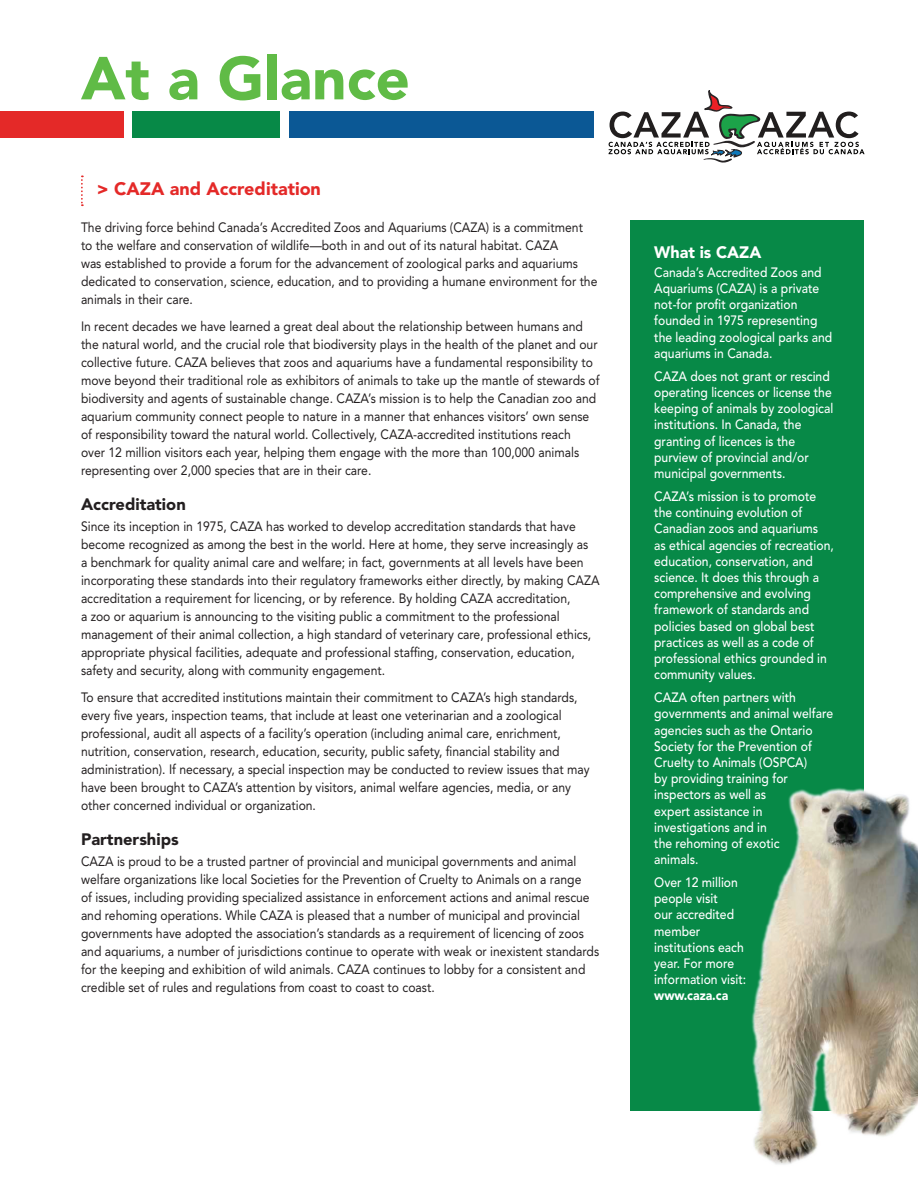
<style>
.page{position:relative;width:918px;height:1188px;background:#fff}
.page>*{position:absolute;margin:0;border:0;box-sizing:border-box;transform-origin:0 0}
.t1{font:900 60px "Avenir LT Std";color:#60bb46}
.t2{font:900 18px "Avenir LT Std";color:#e42928}
.t3{font:900 16.5px "Avenir LT Std";color:#231f20}
.t4{font:900 16.5px "Avenir LT Std";color:#fff}
.t5{font:13.5px/18px "Avenir LT Std";color:#231f20;scale:.9 1}
.t6{font:500 13.5px/16.2px "Avenir LT Std";color:#fff;scale:.9 1}
.t7{font:900 13.5px "Avenir LT Std";color:#fff;scale:.9 1}
</style>
<div class="page">
<div style="left:289px;top:111px;width:305px;height:27px;background:#0b5895"></div>
<div style="left:132px;top:111px;width:148px;height:27px;background:#078947"></div>
<div style="left:0;top:111px;width:123px;height:27px;background:#e42928"></div>
<svg style="left:609px;top:90px;width:256px;height:73px"></svg>
<svg style="left:81px;top:176px;width:2px;height:30px"></svg>
<div style="left:631px;top:220px;width:233px;height:891px;background:#078947"></div>
<img style="left:751px;top:788px;width:167px;height:377px">
<h1 class="t1" style="left:81px;top:42px;width:330px">At a Glance</h1>
<h2 class="t2" style="left:97px;top:178px;width:226px">&gt; CAZA and Accreditation</h2>
<p class="t5" style="left:81px;top:219px;width:575px">The driving force behind Canada’s Accredited Zoos and Aquariums (CAZA) is a commitment to the welfare and conservation of wildlife—both in and out of its natural habitat. CAZA<br>was established to provide a forum for the advancement of zoological parks and aquariums dedicated to conservation, science, education, and to providing a humane environment for the animals in their care.</p>
<p class="t5" style="left:81px;top:318px;width:578px">In recent decades we have learned a great deal about the relationship between humans and the natural world, and the crucial role that biodiversity plays in the health of the planet and our collective future. CAZA believes that zoos and aquariums have a fundamental responsibility to move beyond their traditional role as exhibitors of animals to take up the mantle of stewards of biodiversity and agents of sustainable change. CAZA’s mission is to help the Canadian zoo and aquarium community connect people to nature in a manner that enhances visitors’ own sense of responsibility toward the natural world. Collectively, CAZA-accredited institutions reach<br>over 12 million visitors each year, helping them engage with the more than 100,000 animals representing over 2,000 species that are in their care.</p>
<p class="t3" style="left:81px;top:494px;width:106px">Accreditation</p>
<p class="t5" style="left:81px;top:518px;width:578px">Since its inception in 1975, CAZA has worked to develop accreditation standards that have become recognized as among the best in the world. Here at home, they serve increasingly as<br>a benchmark for quality animal care and welfare; in fact, governments at all levels have been incorporating these standards into their regulatory frameworks either directly, by making CAZA accreditation a requirement for licencing, or by reference. By holding CAZA accreditation,<br>a zoo or aquarium is announcing to the visiting public a commitment to the professional management of their animal collection, a high standard of veterinary care, professional ethics, appropriate physical facilities, adequate and professional staffing, conservation, education, safety and security, along with community engagement.</p>
<p class="t5" style="left:81px;top:688px;width:567px">To ensure that accredited institutions maintain their commitment to CAZA’s high standards, every five years, inspection teams, that include at least one veterinarian and a zoological professional, audit all aspects of a facility’s operation (including animal care, enrichment, nutrition, conservation, research, education, security, public safety, financial stability and administration). If necessary, a special inspection may be conducted to review issues that may have been brought to CAZA’s attention by visitors, animal welfare agencies, media, or any other concerned individual or organization.</p>
<p class="t3" style="left:81px;top:829px;width:99px">Partnerships</p>
<p class="t5" style="left:81px;top:852px;width:577px">CAZA is proud to be a trusted partner of provincial and municipal governments and animal welfare organizations like local Societies for the Prevention of Cruelty to Animals on a range<br>of issues, including providing specialized assistance in enforcement actions and animal rescue and rehoming operations. While CAZA is pleased that a number of municipal and provincial governments have adopted the association’s standards as a requirement of licencing of zoos and aquariums, a number of jurisdictions continue to operate with weak or inexistent standards for the keeping and exhibition of wild animals. CAZA continues to lobby for a consistent and credible set of rules and regulations from coast to coast to coast.</p>
<p class="t4" style="left:654px;top:242px;width:109px">What is CAZA</p>
<p class="t6" style="left:654px;top:264px;width:199px">Canada’s Accredited Zoos and<br>Aquariums (CAZA) is a private not-for profit organization founded in 1975 representing the leading zoological parks and aquariums in Canada.</p>
<p class="t6" style="left:654px;top:368px;width:201px">CAZA does not grant or rescind operating licences or license the keeping of animals by zoological institutions. In Canada, the granting of licences is the purview of provincial and/or municipal governments.</p>
<p class="t6" style="left:654px;top:489px;width:201px">CAZA’s mission is to promote the continuing evolution of<br>Canadian zoos and aquariums<br>as ethical agencies of recreation, education, conservation, and science. It does this through a comprehensive and evolving framework of standards and policies based on global best practices as well as a code of professional ethics grounded in community values.</p>
<p class="t6" style="left:654px;top:690px;width:200px">CAZA often partners with governments and animal welfare agencies such as the Ontario<br>Society for the Prevention of<br>Cruelty to Animals (OSPCA)<br>by providing training for inspectors as well as<br>expert assistance in investigations and in<br>the rehoming of exotic<br>animals.</p>
<p class="t6" style="left:654px;top:875px;width:104px">Over 12 million people visit<br>our accredited member institutions each year. For more information visit:</p>
<p class="t7" style="left:654px;top:988px;width:84px">www.caza.ca</p>
</div>
